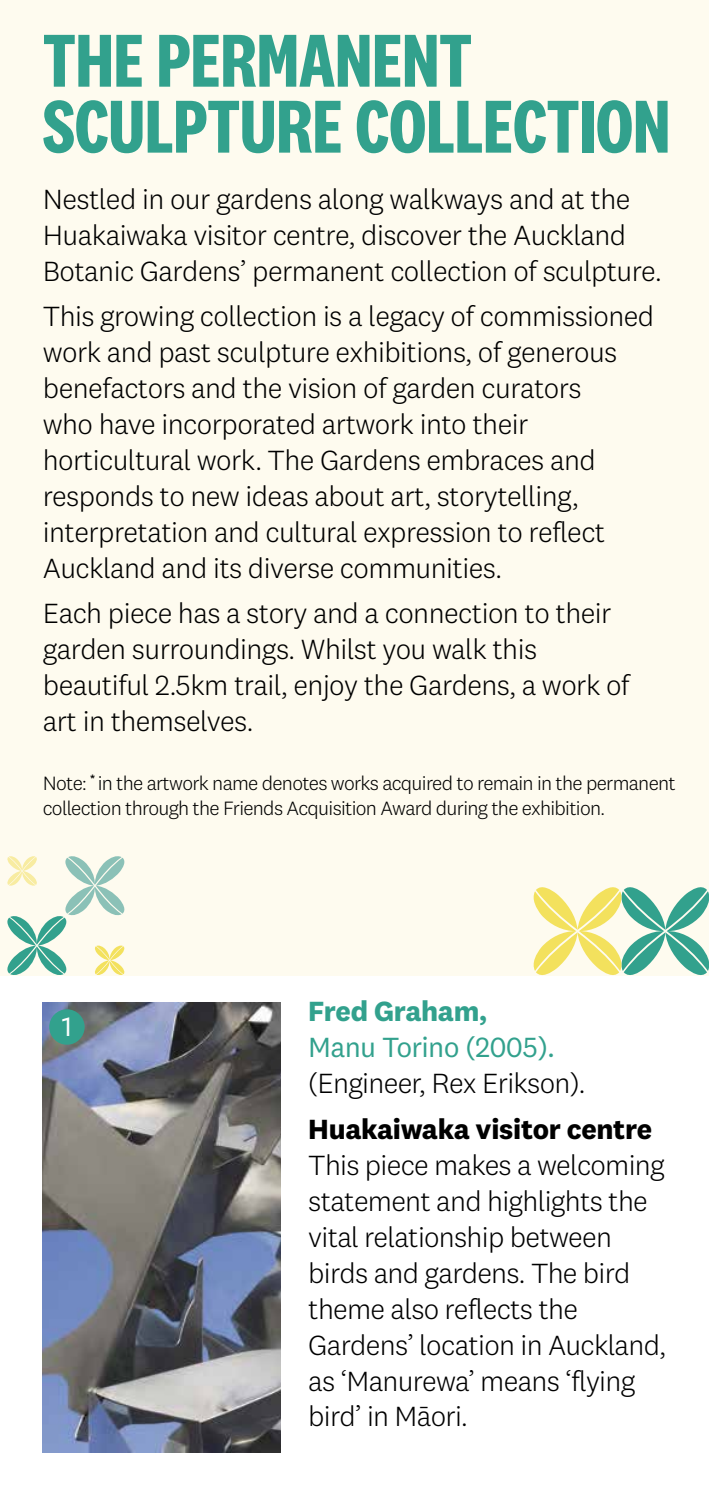
<style>
.page{position:relative;width:709px;height:1489px;background:#fff}
.page>*{position:absolute;margin:0;border:0;box-sizing:border-box;transform-origin:0 0}
.t1{font:700 77.5px/66px "National 2 Condensed";letter-spacing:-.005em;color:#32a18d}
.t2{font:300 28.75px/36px "National 2";letter-spacing:-.02em;color:#000}
.t3{font:700 28.75px "National 2";letter-spacing:-.01em;color:#000}
.t4{font:28.75px "National 2";letter-spacing:-.025em;color:#32a18d}
.t5{font:700 28.75px "National 2";letter-spacing:-.01em;color:#32a18d}
.t6{font:27.5px "National 2";color:#fff}
.t7{font:300 20px/25px "National 2";letter-spacing:-.035em;color:#000}
</style>
<div class="page">
<div style="left:0;top:0;width:709px;height:975px;background:#fefbef"></div>
<img style="left:42px;top:1002px;width:238px;height:450px">
<div style="left:49px;top:1009px;width:36px;height:35px;background:#32a18d;border-radius:50%"></div>
<svg style="left:531px;top:887px;width:178px;height:89px"></svg>
<svg style="left:5px;top:856px;width:122px;height:120px"></svg>
<h1 class="t1" style="left:43px;top:27px;width:629px">THE PERMANENT<br>SCULPTURE COLLECTION</h1>
<p class="t2" style="left:43px;top:180px;width:620px">Nestled in our gardens along walkways and at the<br>Huakaiwaka visitor centre, discover the Auckland<br>Botanic Gardens’ permanent collection of sculpture.</p>
<p class="t2" style="left:43px;top:298px;width:613px">This growing collection is a legacy of commissioned work and past sculpture exhibitions, of generous benefactors and the vision of garden curators<br>who have incorporated artwork into their horticultural work. The Gardens embraces and responds to new ideas about art, storytelling, interpretation and cultural expression to reflect Auckland and its diverse communities.</p>
<p class="t2" style="left:43px;top:595px;width:588px">Each piece has a story and a connection to their garden surroundings. Whilst you walk this beautiful 2.5km trail, enjoy the Gardens, a work of art in themselves.</p>
<p class="t7" style="left:43px;top:770px;width:634px">Note: <sup>*</sup> in the artwork name denotes works acquired to remain in the permanent collection through the Friends Acquisition Award during the exhibition.</p>
<p class="t6" style="left:62px;top:1010px;width:12px">1</p>
<p class="t5" style="left:308px;top:993px;width:180px">Fred Graham,</p>
<p class="t4" style="left:308px;top:1030px;width:248px">Manu Torino (2005).</p>
<p class="t2" style="left:308px;top:1065px;width:279px">(Engineer, Rex Erikson).</p>
<p class="t3" style="left:308px;top:1111px;width:345px">Huakaiwaka visitor centre</p>
<p class="t2" style="left:308px;top:1146px;width:359px">This piece makes a welcoming statement and highlights the vital relationship between birds and gardens. The bird theme also reflects the<br>Gardens’ location in Auckland, as ‘Manurewa’ means ‘flying bird’ in Māori.</p>
</div>
